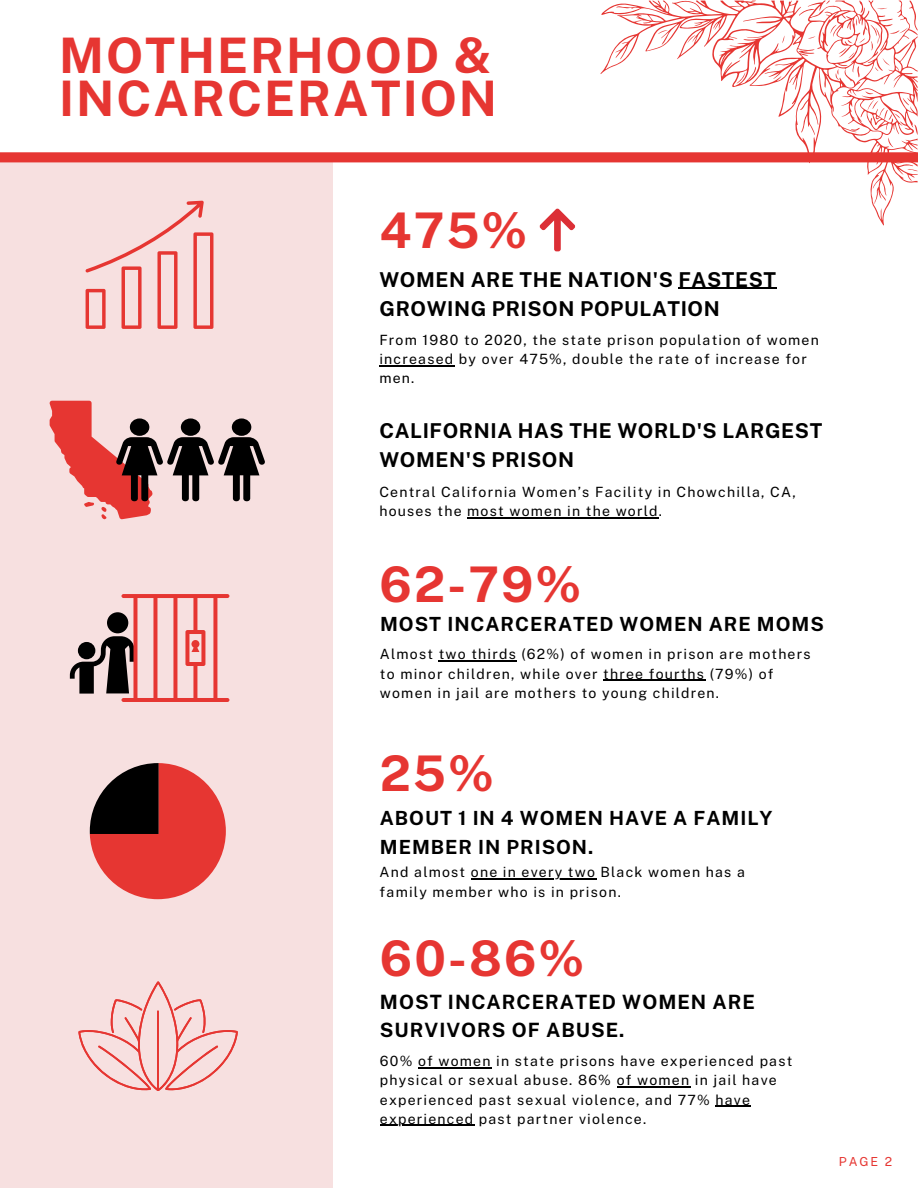
<style>
.page{position:relative;width:918px;height:1188px;background:#fff}
.page>*{position:absolute;margin:0;border:0;box-sizing:border-box;transform-origin:0 0}
.t1{font:700 49.05px "Public Sans";letter-spacing:.04em;color:#e63632}
.t2{font:700 48.9px/42.3px "Public Sans";letter-spacing:.04em;color:#e63632}
.t3{font:700 20.55px/29.2px "Public Sans";letter-spacing:.03em;color:#000}
.t4{font:700 19.65px/28px "Public Sans";letter-spacing:.05em;color:#000}
.t5{font:700 19.5px/28.2px "Public Sans";letter-spacing:.05em;color:#000}
.t6{font:14.1px/19.2px "Public Sans";letter-spacing:.085em;color:#000}
.t7{font:12.45px "Public Sans";color:#e63632}
</style>
<div class="page">
<div style="left:0;top:159px;width:333px;height:1029px;background:#f6dada"></div>
<svg style="left:85px;top:201px;width:128px;height:128px"></svg>
<svg style="left:50px;top:401px;width:215px;height:118px"></svg>
<div style="left:232px;top:418px;width:19px;height:18px;background:#000;border-radius:50%"></div>
<svg style="left:70px;top:594px;width:159px;height:108px"></svg>
<svg style="left:90px;top:763px;width:136px;height:136px"></svg>
<div style="left:0;top:152px;width:918px;height:10px;background:#e63632"></div>
<svg style="left:539px;top:209px;width:36px;height:42px"></svg>
<svg style="left:601px;top:1px;width:317px;height:224px"></svg>
<svg style="left:907px;top:169px;width:11px;height:2px"></svg>
<svg style="left:615px;top:50px;width:6px;height:3px"></svg>
<svg style="left:798px;top:51px;width:16px;height:3px"></svg>
<svg style="left:808px;top:36px;width:8px;height:3px"></svg>
<svg style="left:851px;top:128px;width:9px;height:3px"></svg>
<svg style="left:782px;top:35px;width:3px;height:8px"></svg>
<svg style="left:658px;top:30px;width:10px;height:4px"></svg>
<svg style="left:865px;top:91px;width:13px;height:19px"></svg>
<svg style="left:884px;top:98px;width:34px;height:49px"></svg>
<svg style="left:687px;top:35px;width:9px;height:8px"></svg>
<svg style="left:826px;top:1px;width:92px;height:79px"></svg>
<svg style="left:736px;top:72px;width:9px;height:12px"></svg>
<svg style="left:78px;top:981px;width:160px;height:110px"></svg>
<hr style="left:678px;top:288px;width:99px;height:1px;background:#000">
<hr style="left:384px;top:365px;width:70px;height:2px;background:#000">
<hr style="left:467px;top:518px;width:192px;height:1px;background:#000">
<hr style="left:439px;top:661px;width:78px;height:1px;background:#000">
<hr style="left:603px;top:680px;width:102px;height:1px;background:#000">
<hr style="left:471px;top:879px;width:125px;height:1px;background:#000">
<hr style="left:418px;top:1067px;width:74px;height:2px;background:#000">
<hr style="left:617px;top:1087px;width:73px;height:1px;background:#000">
<hr style="left:715px;top:1106px;width:36px;height:1px;background:#000">
<hr style="left:380px;top:1125px;width:94px;height:1px;background:#000">
<p class="t2" style="left:59px;top:34px;width:439px">MOTHERHOOD &amp;<br>INCARCERATION</p>
<p class="t1" style="left:380px;top:201px;width:150px">475%</p>
<p class="t3" style="left:380px;top:265px;width:398px">WOMEN ARE THE NATION'S FASTEST<br>GROWING PRISON POPULATION</p>
<p class="t6" style="left:379px;top:330px;width:441px">From 1980 to 2020, the state prison population of women increased by over 475%, double the rate of increase for men.</p>
<p class="t3" style="left:380px;top:416px;width:444px">CALIFORNIA HAS THE WORLD'S LARGEST<br>WOMEN'S PRISON</p>
<p class="t6" style="left:379px;top:483px;width:418px">Central California Women’s Facility in Chowchilla, CA, houses the most women in the world.</p>
<p class="t1" style="left:380px;top:556px;width:203px">62-79%</p>
<p class="t5" style="left:380px;top:610px;width:445px">MOST INCARCERATED WOMEN ARE MOMS</p>
<p class="t6" style="left:380px;top:645px;width:432px">Almost two thirds (62%) of women in prison are mothers to minor children, while over three fourths (79%) of women in jail are mothers to young children.</p>
<p class="t1" style="left:380px;top:744px;width:116px">25%</p>
<p class="t5" style="left:380px;top:804px;width:394px">ABOUT 1 IN 4 WOMEN HAVE A FAMILY<br>MEMBER IN PRISON.</p>
<p class="t6" style="left:380px;top:863px;width:367px">And almost one in every two Black women has a</p>
<p class="t6" style="left:380px;top:882px;width:243px">family member who is in prison.</p>
<p class="t1" style="left:380px;top:929px;width:206px">60-86%</p>
<p class="t4" style="left:380px;top:987px;width:377px">MOST INCARCERATED WOMEN ARE<br>SURVIVORS OF ABUSE.</p>
<p class="t6" style="left:380px;top:1052px;width:414px">60% of women in state prisons have experienced past physical or sexual abuse. 86% of women in jail have experienced past sexual violence, and 77% have experienced past partner violence.</p>
<p class="t7" style="left:839px;top:1154px;width:55px">PAGE 2</p>
</div>
